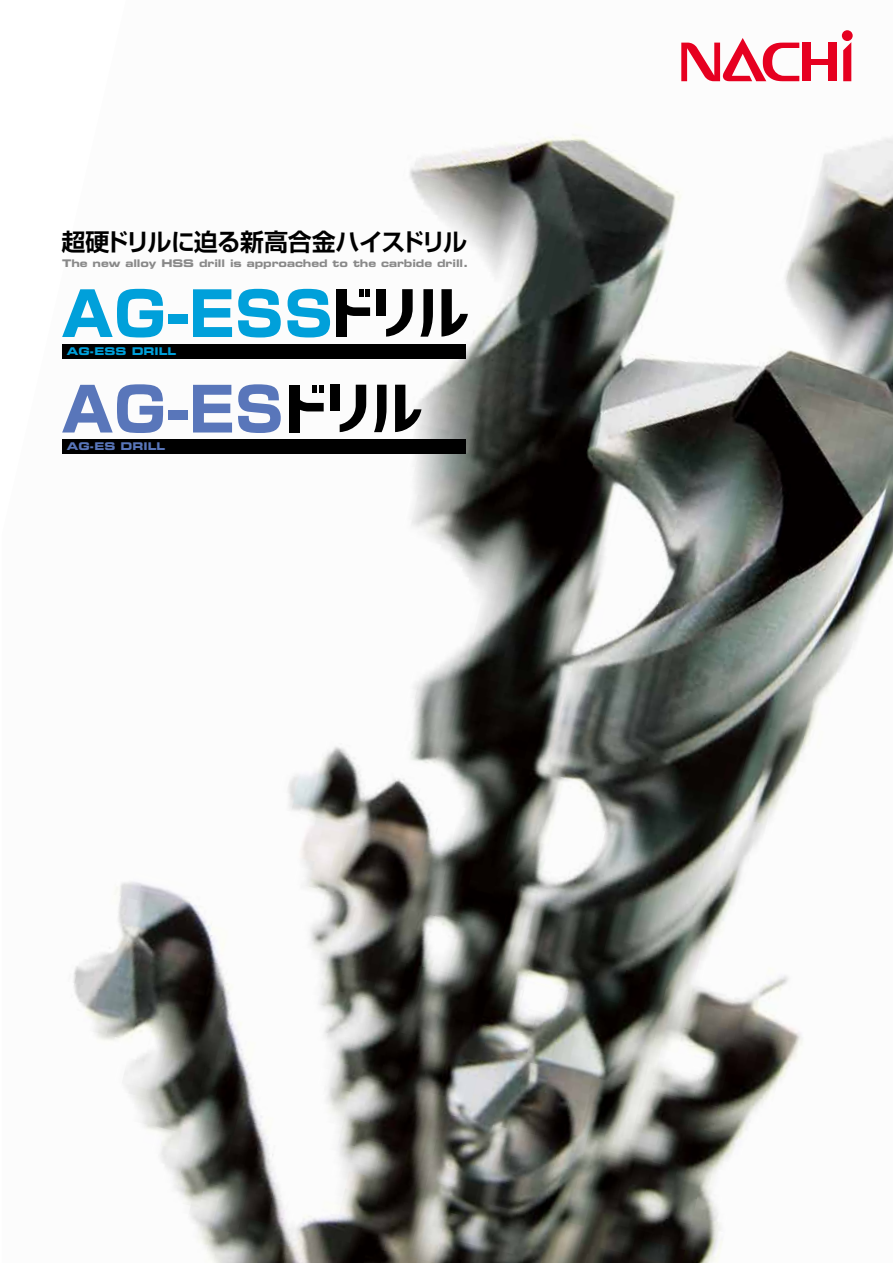
<style>
.page{position:relative;width:893px;height:1263px;background:#fff}
.page>*{position:absolute;margin:0;border:0;box-sizing:border-box;transform-origin:0 0}
.t1{font:800 60.45px "Shin Go Pro";color:#00a0da}
.t2{font:800 60.45px "Shin Go Pro";color:#5976ba}
.t3{font:700 24px "Shin Go Pro De";letter-spacing:-.045em;color:#000}
.t4{font:10.65px "Eurostile Bold Extended Two";color:#00a0da}
.t5{font:10.65px "Eurostile Bold Extended Two";color:#5976ba}
.t6{font:10.5px "Eurostile Bold Extended Two";letter-spacing:-.01em;color:#898989}
</style>
<div class="page">
<img style="left:62px;top:30px;width:831px;height:1233px">
<div style="left:802px;top:43px;width:9px;height:38px;background:#e60020"></div>
<div style="left:829px;top:43px;width:8px;height:38px;background:#e60020"></div>
<svg style="left:843px;top:42px;width:8px;height:39px"></svg>
<div style="left:842px;top:30px;width:11px;height:11px;background:#e60020;border-radius:50%"></div>
<div style="left:807px;top:59px;width:24px;height:6px;background:#e60020"></div>
<svg style="left:681px;top:38px;width:118px;height:43px"></svg>
<div style="left:63px;top:344px;width:403px;height:14px;background:#000"></div>
<div style="left:63px;top:439px;width:403px;height:15px;background:#000"></div>
<div style="left:377px;top:289px;width:9px;height:27px;background:#000"></div>
<svg style="left:386px;top:289px;width:27px;height:48px"></svg>
<svg style="left:420px;top:289px;width:13px;height:48px"></svg>
<svg style="left:441px;top:289px;width:27px;height:48px"></svg>
<div style="left:336px;top:289px;width:10px;height:48px;background:#000"></div>
<svg style="left:346px;top:289px;width:24px;height:27px"></svg>
<div style="left:330px;top:385px;width:10px;height:26px;background:#000"></div>
<svg style="left:340px;top:385px;width:26px;height:47px"></svg>
<svg style="left:374px;top:385px;width:12px;height:47px"></svg>
<svg style="left:395px;top:385px;width:26px;height:47px"></svg>
<div style="left:289px;top:385px;width:11px;height:47px;background:#000"></div>
<svg style="left:300px;top:385px;width:24px;height:26px"></svg>
<h2 class="t3" style="left:62px;top:222px;width:407px">超硬ドリルに迫る新高合金ハイスドリル</h2>
<p class="t6" style="left:62px;top:255px;width:408px">The new alloy HSS drill is approached to the carbide drill.</p>
<h1 class="t1" style="left:61px;top:266px;width:274px">AG-ESS</h1>
<p class="t4" style="left:67px;top:344px;width:111px">AG-ESS DRILL</p>
<h1 class="t2" style="left:61px;top:362px;width:224px">AG-ES</h1>
<p class="t5" style="left:67px;top:439px;width:100px">AG-ES DRILL</p>
</div>
